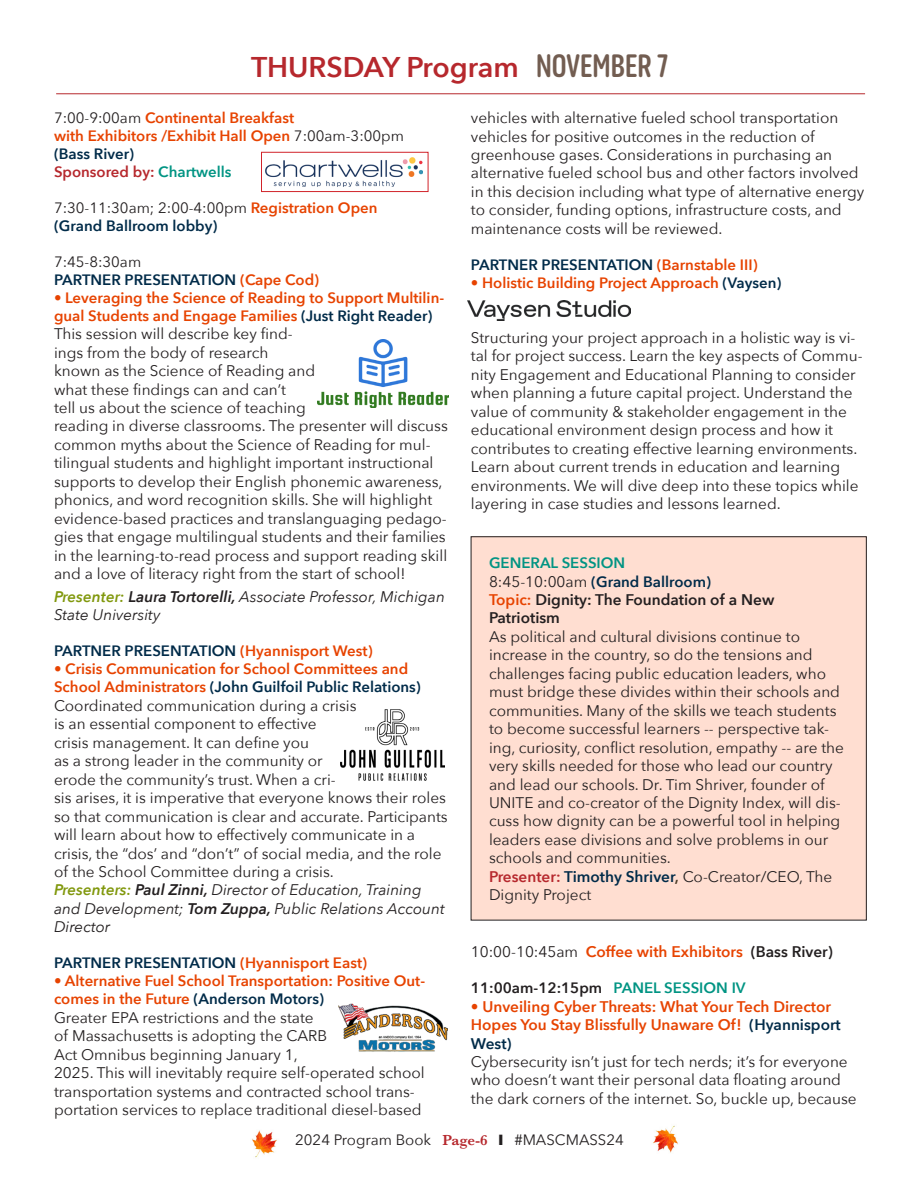
<style>
.page{position:relative;width:918px;height:1188px;background:#fff}
.page>*{position:absolute;margin:0;border:0;box-sizing:border-box;transform-origin:0 0}
.t1{font:600 28.5px "Avenir Next";color:#b6282d}
.paragraph{font:15.3px/18.5px "Avenir Next";color:#231f20}
.t2{font:italic 15.3px/18.5px "Avenir Next";color:#231f20}
.paragraph-2{font:600 15.3px/18.5px "Avenir Next";color:#e74300}
.paragraph-3{font:600 15.3px/18.5px "Avenir Next";color:#231f20}
.t3{font:600 15px/18px "Avenir Next";color:#e74300}
.paragraph-4{font:600 15px "Avenir Next";color:#002b49}
.t4{font:15px "Avenir Next";color:#231f20}
.t5{font:600 15px "Avenir Next";color:#231f20}
.t6{font:600 15px "Avenir Next";color:#009483}
.s1{font-family:"October Compressed DL";font-weight:700;font-size:30px;color:#725d51}
.s2{font-weight:400;color:#231f20}
.s3{color:#002b49}
.s4{color:#b6282d}
.s5{color:#009483}
.s6{font-weight:600;color:#e74300}
.s7{color:#e74300}
.s8{font-weight:600;color:#81980d}
.s9{font-weight:600}
.s10{font-weight:400;font-size:15.3px;color:#231f20}
.s11{font-weight:600;color:#b6282d}
.s12{font-weight:600;color:#002b49}
.s13{font-weight:600;color:#4e3d2a}
.s14{color:#231f20}
.s15{font-family:"Baskerville";font-weight:600;color:#b6282d}
</style>
<div class="page">
<img style="left:653px;top:1125px;width:25px;height:28px">
<img style="left:252px;top:1130px;width:25px;height:28px">
<img style="left:468px;top:300px;width:163px;height:21px">
<div style="left:471px;top:537px;width:395px;height:383px;background:#ffded1"></div>
<img style="left:266px;top:157px;width:156px;height:29px">
<div style="left:261px;top:152px;width:167px;height:40px;border:1px solid #d1232a"></div>
<hr style="left:56px;top:93px;width:809px;height:1px;background:#b6282d">
<img style="left:318px;top:339px;width:131px;height:69px">
<img style="left:341px;top:709px;width:104px;height:72px">
<img style="left:338px;top:1003px;width:109px;height:49px">
<p class="t1" style="left:251px;top:43px;width:419px">THURSDAY Program <span class="s1">NOVEMBER 7</span></p>
<p class="t3" style="left:54px;top:108px;width:352px"><span class="s2">7:00-9:00am</span> Continental Breakfast<br>with Exhibitors /Exhibit Hall Open <span class="s2">7:00am-3:00pm </span><span class="s3">(Bass River)<br></span><span class="s4">Sponsored by:</span> <span class="s5">Chartwells</span></p>
<p class="t4" style="left:54px;top:195px;width:325px">7:30-11:30am; 2:00-4:00pm <span class="s6">Registration Open</span></p>
<p class="paragraph-4" style="left:54px;top:213px;width:165px">(Grand Ballroom lobby)</p>
<p class="t4" style="left:54px;top:249px;width:89px">7:45-8:30am</p>
<p class="paragraph-4" style="left:54px;top:267px;width:267px">PARTNER PRESENTATION <span class="s7">(Cape Cod)</span></p>
<p class="t3" style="left:54px;top:288px;width:392px">• Leveraging the Science of Reading to Support Multilin&shy;gual Students and Engage Families <span class="s3">(Just Right Reader)</span></p>
<p class="paragraph" style="left:54px;top:324px;width:395px">This session will describe key find-<br>ings from the body of research<br>known as the Science of Reading and<br>what these findings can and can’t<br>tell us about the science of teaching<br>reading in diverse classrooms. The presenter will discuss common myths about the Science of Reading for mul&shy;tilingual students and highlight important instructional supports to develop their English phonemic awareness, phonics, and word recognition skills. She will highlight evidence-based practices and translanguaging pedago&shy;gies that engage multilingual students and their families in the learning-to-read process and support reading skill and a love of literacy right from the start of school!</p>
<p class="t2" style="left:54px;top:587px;width:392px"><span class="s8">Presenter:</span> <span class="s9">Laura Tortorelli,</span> Associate Professor, Michigan<br>State University</p>
<p class="paragraph-4" style="left:54px;top:638px;width:320px">PARTNER PRESENTATION <span class="s7">(Hyannisport West)</span></p>
<p class="t3" style="left:54px;top:660px;width:368px">• Crisis Communication for School Committees and<br>School Administrators <span class="s3">(John Guilfoil Public Relations)</span></p>
<p class="paragraph" style="left:54px;top:696px;width:395px">Coordinated communication during a crisis<br>is an essential component to effective<br>crisis management. It can define you<br>as a strong leader in the community or<br>erode the community’s trust. When a cri-<br>sis arises, it is imperative that everyone knows their roles so that communication is clear and accurate. Participants will learn about how to effectively communicate in a crisis, the “dos’ and “don’t” of social media, and the role of the School Committee during a crisis.</p>
<p class="t2" style="left:54px;top:880px;width:392px"><span class="s8">Presenters:</span> <span class="s9">Paul Zinni,</span> Director of Education, Training and Development; <span class="s9">Tom Zuppa,</span> Public Relations Account<br>Director</p>
<p class="paragraph-4" style="left:54px;top:950px;width:315px">PARTNER PRESENTATION <span class="s7">(Hyannisport East)</span></p>
<p class="t3" style="left:54px;top:972px;width:373px">• Alternative Fuel School Transportation: Positive Out&shy;comes in the Future <span class="s3">(Anderson Motors)</span></p>
<p class="paragraph" style="left:54px;top:1008px;width:372px">Greater EPA restrictions and the state<br>of Massachusetts is adopting the CARB<br>Act Omnibus beginning January 1,<br>2025. This will inevitably require self-operated school transportation systems and contracted school trans&shy;portation services to replace traditional diesel-based</p>
<p class="paragraph" style="left:471px;top:108px;width:395px">vehicles with alternative fueled school transportation vehicles for positive outcomes in the reduction of greenhouse gases. Considerations in purchasing an alternative fueled school bus and other factors involved in this decision including what type of alternative energy to consider, funding options, infrastructure costs, and maintenance costs will be reviewed.</p>
<p class="paragraph-4" style="left:471px;top:252px;width:288px">PARTNER PRESENTATION <span class="s7">(Barnstable III)</span></p>
<p class="t3" style="left:471px;top:273px;width:312px">• Holistic Building Project Approach <span class="s3">(Vaysen)</span></p>
<p class="paragraph" style="left:471px;top:328px;width:393px">Structuring your project approach in a holistic way is vi&shy;tal for project success. Learn the key aspects of Commu&shy;nity Engagement and Educational Planning to consider when planning a future capital project. Understand the value of community &amp; stakeholder engagement in the educational environment design process and how it contributes to creating effective learning environments.<br>Learn about current trends in education and learning environments. We will dive deep into these topics while layering in case studies and lessons learned.</p>
<p class="t6" style="left:489px;top:550px;width:138px">GENERAL SESSION</p>
<p class="paragraph-4" style="left:489px;top:568px;width:224px"><span class="s10">8:45-10:00am</span> (Grand Ballroom)</p>
<p class="paragraph-3" style="left:489px;top:590px;width:287px"><span class="s7">Topic:</span> Dignity: The Foundation of a New<br>Patriotism</p>
<p class="paragraph" style="left:489px;top:627px;width:357px">As political and cultural divisions continue to increase in the country, so do the tensions and challenges facing public education leaders, who must bridge these divides within their schools and communities. Many of the skills we teach students to become successful learners -- perspective tak&shy;ing, curiosity, conflict resolution, empathy -- are the very skills needed for those who lead our country and lead our schools. Dr. Tim Shriver, founder of UNITE and co-creator of the Dignity Index, will dis&shy;cuss how dignity can be a powerful tool in helping leaders ease divisions and solve problems in our schools and communities.</p>
<p class="paragraph" style="left:489px;top:867px;width:345px"><span class="s11">Presenter:</span> <span class="s12">Timothy Shriver</span><span class="s13">,</span> Co-Creator/CEO, The<br>Dignity Project</p>
<p class="paragraph-2" style="left:471px;top:942px;width:363px"><span class="s2">10:00-10:45am</span> Coffee with Exhibitors <span class="s14">(Bass River)</span></p>
<p class="t5" style="left:471px;top:975px;width:276px">11:00am-12:15pm <span class="s5">PANEL SESSION IV</span></p>
<p class="paragraph-2" style="left:471px;top:997px;width:371px">• Unveiling Cyber Threats: What Your Tech Director<br>Hopes You Stay Blissfully Unaware Of! <span class="s3">(Hyannisport<br>West)</span></p>
<p class="paragraph" style="left:471px;top:1052px;width:387px">Cybersecurity isn’t just for tech nerds; it’s for everyone who doesn’t want their personal data floating around the dark corners of the internet. So, buckle up, because</p>
<p class="t4" style="left:295px;top:1127px;width:194px">2024 Program Book <span class="s15">Page-6</span></p>
<p class="t4" style="left:514px;top:1127px;width:111px">#MASCMASS24</p>
</div>
